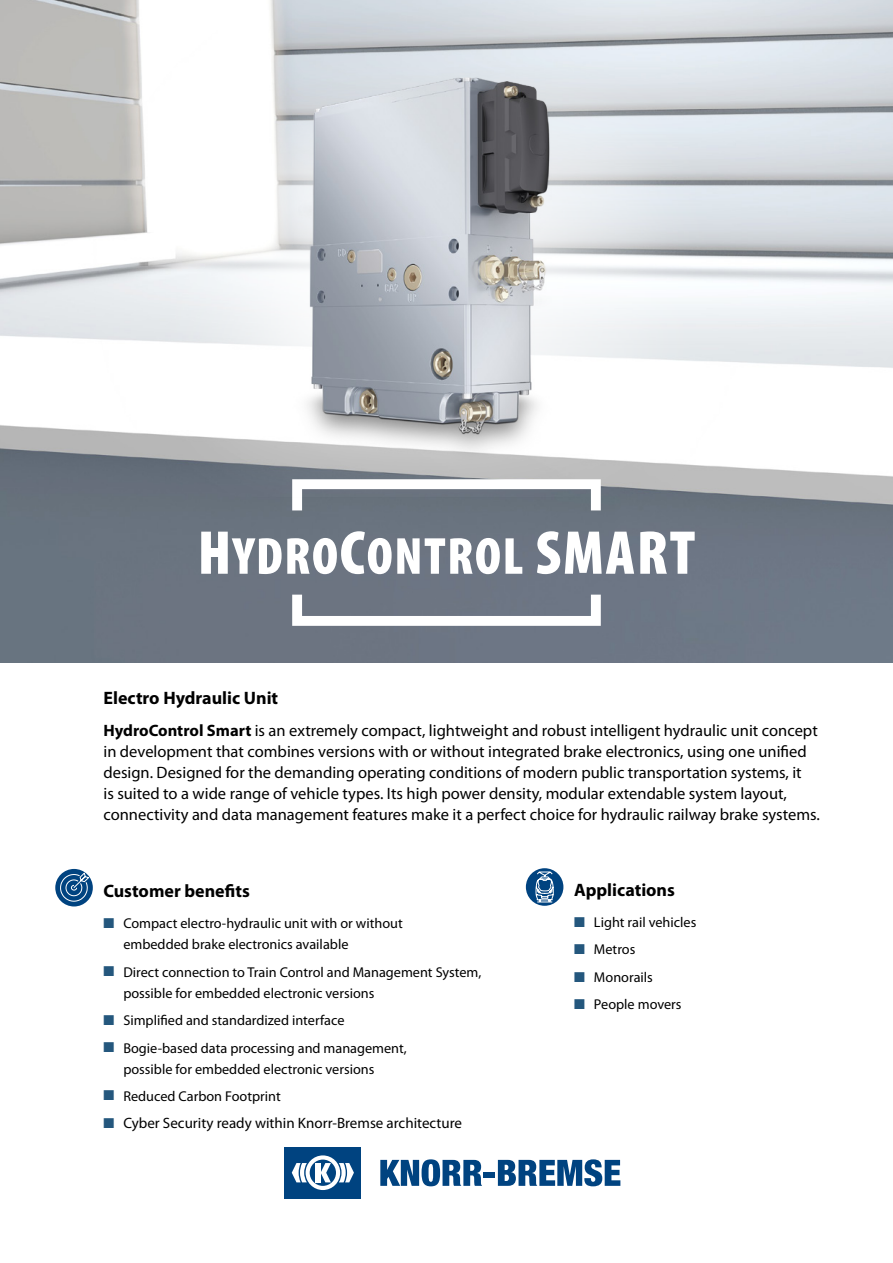
<style>
.page{position:relative;width:893px;height:1263px;background:#fff}
.page>*{position:absolute;margin:0;border:0;box-sizing:border-box;transform-origin:0 0}
.t1{font:900 condensed 52.5px "Myriad Pro";letter-spacing:.03em;color:#fff}
.t2{font:700 18px "Myriad Pro";color:#000}
.t3{font:16.5px/21px "Myriad Pro";color:#000}
.t4{font:15px "Myriad Pro";color:#000}
.t5{font:14.25px/21px "Myriad Pro";color:#000}
.s1{font-size:62.4px}
.s2{font-weight:700}
.s3{color:#24577d}
</style>
<div class="page">
<img style="left:0;top:0;width:893px;height:662px">
<div style="left:292px;top:590px;width:309px;height:36px;border:10px solid #fff"></div>
<img style="left:85px;top:17px;width:680px;height:480px">
<svg style="left:380px;top:1159px;width:102px;height:27px"></svg>
<div style="left:484px;top:1172px;width:11px;height:6px;background:#004380"></div>
<svg style="left:498px;top:1159px;width:122px;height:27px"></svg>
<div style="left:285px;top:1147px;width:76px;height:52px;background:#004380"></div>
<svg style="left:292px;top:1155px;width:62px;height:35px"></svg>
<div style="left:55px;top:869px;width:38px;height:37px;background:#004380;border-radius:50%"></div>
<svg style="left:60px;top:872px;width:29px;height:30px"></svg>
<div style="left:526px;top:868px;width:37px;height:38px;background:#004380;border-radius:50%"></div>
<svg style="left:535px;top:871px;width:19px;height:32px"></svg>
<h1 class="t1" style="left:198px;top:527px;width:499px"><span class="s1">H</span>YDRO<span class="s1">C</span>ONTROL <span class="s1">SMART</span></h1>
<p class="t2" style="left:103px;top:688px;width:176px">Electro Hydraulic Unit</p>
<p class="t3" style="left:103px;top:720px;width:718px"><span class="s2">HydroControl Smart</span> is an extremely compact, lightweight and robust intelligent hydraulic unit concept in development that combines versions with or without integrated brake electronics, using one unified design. Designed for the demanding operating conditions of modern public transportation systems, it<br>is suited to a wide range of vehicle types. Its high power density, modular extendable system layout, connectivity and data management features make it a perfect choice for hydraulic railway brake systems.</p>
<p class="t2" style="left:103px;top:881px;width:148px">Customer benefits</p>
<p class="t5" style="left:123px;top:913px;width:281px;text-indent:-20px"><span class="s3">■</span> Compact electro-hydraulic unit with or without embedded brake electronics available</p>
<p class="t5" style="left:123px;top:962px;width:360px;text-indent:-20px"><span class="s3">■</span> Direct connection to Train Control and Management System, possible for embedded electronic versions</p>
<p class="t5" style="left:103px;top:1010px;width:243px"><span class="s3">■</span> Simplified and standardized interface</p>
<p class="t5" style="left:123px;top:1038px;width:285px;text-indent:-20px"><span class="s3">■</span> Bogie-based data processing and management, possible for embedded electronic versions</p>
<p class="t5" style="left:103px;top:1086px;width:179px"><span class="s3">■</span> Reduced Carbon Footprint</p>
<p class="t4" style="left:103px;top:1115px;width:360px"><span class="s3">■</span> Cyber Security ready within Knorr-Bremse architecture</p>
<p class="t2" style="left:574px;top:880px;width:102px">Applications</p>
<p class="t5" style="left:574px;top:912px;width:124px"><span class="s3">■</span> Light rail vehicles</p>
<p class="t5" style="left:574px;top:939px;width:63px"><span class="s3">■</span> Metros</p>
<p class="t5" style="left:574px;top:967px;width:80px"><span class="s3">■</span> Monorails</p>
<p class="t5" style="left:574px;top:994px;width:109px"><span class="s3">■</span> People movers</p>
</div>
